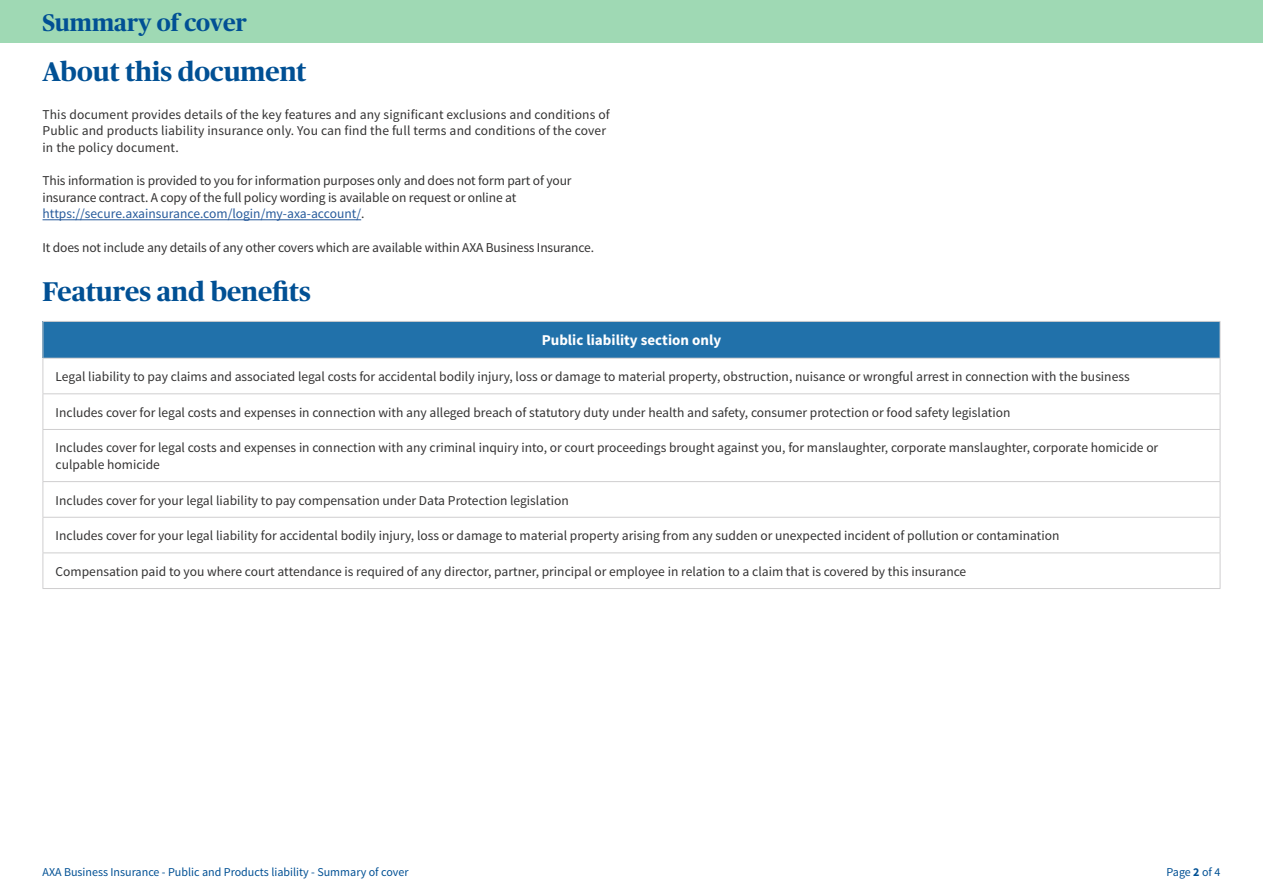
<style>
.page{position:relative;width:1263px;height:893px;background:#fff}
.page>*{position:absolute;margin:0;border:0;box-sizing:border-box;transform-origin:0 0}
.t1{font:700 27px "Publico Headline";color:#015094}
.t2{font:700 24px "Publico Headline";color:#015094}
.t3{font:700 15px "Source Sans Pro";color:#fff}
.t4{font:13.5px/16.5px "Source Sans Pro";color:#333232}
.t5{font:12px "Source Sans Pro";color:#015094}
.s1{color:#265a9b}
.s2{font-weight:700}
</style>
<div class="page">
<div style="left:0;top:0;width:1263px;height:43px;background:#9fd9b4"></div>
<div style="left:43px;top:321px;width:1177px;height:37px;background:#2171aa"></div>
<hr style="left:43px;top:321px;width:1177px;height:1px;background:#cfcecf">
<hr style="left:43px;top:358px;width:1177px;height:1px;background:#cfcecf">
<hr style="left:43px;top:393px;width:1177px;height:1px;background:#cfcecf">
<hr style="left:43px;top:429px;width:1177px;height:1px;background:#cfcecf">
<hr style="left:43px;top:481px;width:1177px;height:1px;background:#cfcecf">
<hr style="left:43px;top:517px;width:1177px;height:1px;background:#cfcecf">
<hr style="left:43px;top:552px;width:1177px;height:1px;background:#cfcecf">
<hr style="left:43px;top:588px;width:1177px;height:1px;background:#cfcecf">
<hr style="left:43px;top:322px;width:1px;height:36px;background:#cfcecf">
<hr style="left:1220px;top:322px;width:1px;height:36px;background:#cfcecf">
<hr style="left:43px;top:359px;width:1px;height:34px;background:#cfcecf">
<hr style="left:1220px;top:359px;width:1px;height:34px;background:#cfcecf">
<hr style="left:43px;top:394px;width:1px;height:35px;background:#cfcecf">
<hr style="left:1220px;top:394px;width:1px;height:35px;background:#cfcecf">
<hr style="left:43px;top:430px;width:1px;height:51px;background:#cfcecf">
<hr style="left:1220px;top:430px;width:1px;height:51px;background:#cfcecf">
<hr style="left:43px;top:482px;width:1px;height:35px;background:#cfcecf">
<hr style="left:1220px;top:482px;width:1px;height:35px;background:#cfcecf">
<hr style="left:43px;top:518px;width:1px;height:34px;background:#cfcecf">
<hr style="left:1220px;top:518px;width:1px;height:34px;background:#cfcecf">
<hr style="left:43px;top:553px;width:1px;height:35px;background:#cfcecf">
<hr style="left:1220px;top:553px;width:1px;height:35px;background:#cfcecf">
<hr style="left:43px;top:219px;width:318px;height:1px;background:#265a9b">
<h2 class="t2" style="left:43px;top:5px;width:206px">Summary of cover</h2>
<h1 class="t1" style="left:43px;top:52px;width:265px">About this document</h1>
<p class="t4" style="left:43px;top:106px;width:569px">This document provides details of the key features and any significant exclusions and conditions of<br>Public and products liability insurance only. You can find the full terms and conditions of the cover in the policy document.</p>
<p class="t4" style="left:43px;top:173px;width:531px">This information is provided to you for information purposes only and does not form part of your insurance contract. A copy of the full policy wording is available on request or online at <span class="s1">https://secure.axainsurance.com/login/my-axa-account/</span>.</p>
<p class="t4" style="left:43px;top:239px;width:553px">It does not include any details of any other covers which are available within AXA Business Insurance.</p>
<h1 class="t1" style="left:43px;top:272px;width:270px">Features and benefits</h1>
<p class="t3" style="left:542px;top:331px;width:181px">Public liability section only</p>
<p class="t4" style="left:56px;top:369px;width:1075px">Legal liability to pay claims and associated legal costs for accidental bodily injury, loss or damage to material property, obstruction, nuisance or wrongful arrest in connection with the business</p>
<p class="t4" style="left:56px;top:404px;width:956px">Includes cover for legal costs and expenses in connection with any alleged breach of statutory duty under health and safety, consumer protection or food safety legislation</p>
<p class="t4" style="left:56px;top:440px;width:1104px">Includes cover for legal costs and expenses in connection with any criminal inquiry into, or court proceedings brought against you, for manslaughter, corporate manslaughter, corporate homicide or culpable homicide</p>
<p class="t4" style="left:56px;top:492px;width:515px">Includes cover for your legal liability to pay compensation under Data Protection legislation</p>
<p class="t4" style="left:56px;top:528px;width:1005px">Includes cover for your legal liability for accidental bodily injury, loss or damage to material property arising from any sudden or unexpected incident of pollution or contamination</p>
<p class="t4" style="left:56px;top:563px;width:912px">Compensation paid to you where court attendance is required of any director, partner, principal or employee in relation to a claim that is covered by this insurance</p>
<p class="t5" style="left:43px;top:865px;width:367px">AXA Business Insurance - Public and Products liability - Summary of cover</p>
<p class="t5" style="left:1166px;top:865px;width:55px">Page <span class="s2">2</span> of 4</p>
</div>
